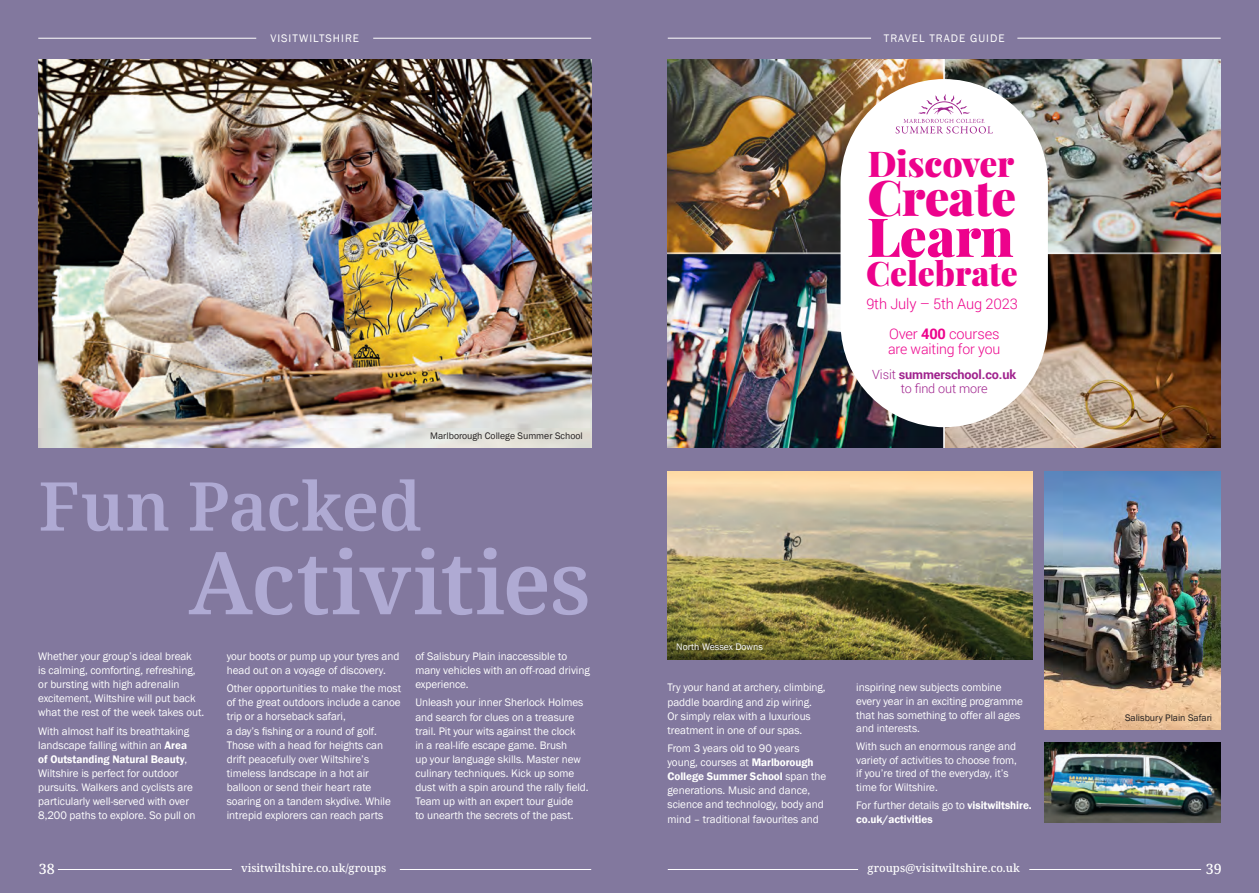
<style>
.page{position:relative;width:1259px;height:893px;background:#82789e}
.page>*{position:absolute;margin:0;border:0;box-sizing:border-box;transform-origin:0 0}
.t1{font:600 87px "Noto Serif";letter-spacing:-.01em;color:#afaad3}
.t2{font:600 67.5px "Noto Serif";letter-spacing:-.01em;color:#afaad3}
.t3{font:900 53.85px "Playfair Display";letter-spacing:-.01em;color:#ed028c}
.t4{font:900 49.2px "Playfair Display";letter-spacing:-.01em;color:#ed028c}
.t5{font:900 35.55px "Playfair Display";letter-spacing:-.01em;color:#ed028c}
.t6{font:900 33.75px "Playfair Display";color:#ed028c}
.t7{font:300 14.55px "Roboto";letter-spacing:-.01em;color:#ed028c}
.t8{font:500 14.25px "Noto Serif";color:#fff}
.t9{font:300 14.1px "Roboto";letter-spacing:-.01em;color:#ed028c}
.t10{font:300 12.6px/14.1px "Roboto";letter-spacing:-.01em;color:#a0238e;text-align:center}
.t11{font:11.25px/14.1px "Franklin Gothic";letter-spacing:-.005em;color:#fff}
.t12{font:500 11.25px "Noto Serif";color:#fff}
.t13{font:600 11.25px/13.6px "Franklin Gothic";letter-spacing:-.005em;color:#fff}
.t14{font:11.25px "Franklin Gothic";letter-spacing:.09em;color:#fff}
.t15{font:9.75px "Franklin Gothic";color:#231f20}
.t16{font:9.75px "Franklin Gothic";color:#fff}
.s1{font-weight:600}
.s2{font-weight:700}
.s3{font-weight:400}
</style>
<div class="page">
<img style="left:668px;top:253px;width:276px;height:194px">
<img style="left:944px;top:253px;width:276px;height:194px">
<img style="left:944px;top:60px;width:276px;height:193px">
<img style="left:668px;top:60px;width:276px;height:193px">
<div style="left:840px;top:79px;width:208px;height:348px;background:#fff;border-radius:104px"></div>
<svg style="left:895px;top:94px;width:98px;height:40px"></svg>
<img style="left:667px;top:472px;width:365px;height:188px">
<hr style="left:400px;top:869px;width:191px;height:1px;background:#fff">
<hr style="left:58px;top:869px;width:174px;height:1px;background:#fff">
<hr style="left:1029px;top:869px;width:172px;height:1px;background:#fff">
<hr style="left:668px;top:869px;width:190px;height:1px;background:#fff">
<hr style="left:373px;top:38px;width:218px;height:1px;background:#fff">
<hr style="left:38px;top:38px;width:218px;height:1px;background:#fff">
<img style="left:39px;top:60px;width:552px;height:387px">
<img style="left:1045px;top:742px;width:175px;height:80px">
<img style="left:1045px;top:472px;width:175px;height:257px">
<hr style="left:668px;top:38px;width:203px;height:1px;background:#fff">
<hr style="left:1017px;top:38px;width:203px;height:1px;background:#fff">
<p class="t14" style="left:270px;top:31px;width:90px">VISITWILTSHIRE</p>
<p class="t15" style="left:430px;top:429px;width:154px">Marlborough College Summer School</p>
<p class="t2" style="left:39px;top:459px;width:384px">Fun Packed</p>
<p class="t1" style="left:189px;top:522px;width:404px">Activities</p>
<p class="t11" style="left:38px;top:649px;width:168px">Whether your group’s ideal break<br>is calming, comforting, refreshing, or bursting with high adrenalin excitement, Wiltshire will put back what the rest of the week takes out.</p>
<p class="t11" style="left:38px;top:724px;width:159px">With almost half its breathtaking landscape falling within an <span class="s1">Area of Outstanding Natural Beauty</span>, Wiltshire is perfect for outdoor pursuits. Walkers and cyclists are particularly well-served with over 8,200 paths to explore. So pull on</p>
<p class="t11" style="left:227px;top:649px;width:174px">your boots or pump up your tyres and head out on a voyage of discovery.</p>
<p class="t11" style="left:227px;top:682px;width:176px">Other opportunities to make the most of the great outdoors include a canoe trip or a horseback safari,<br>a day’s fishing or a round of golf.<br>Those with a head for heights can drift peacefully over Wiltshire’s timeless landscape in a hot air balloon or send their heart rate soaring on a tandem skydive. While intrepid explorers can reach parts</p>
<p class="t11" style="left:415px;top:649px;width:176px">of Salisbury Plain inaccessible to many vehicles with an off-road driving experience.</p>
<p class="t11" style="left:415px;top:696px;width:175px">Unleash your inner Sherlock Holmes and search for clues on a treasure trail. Pit your wits against the clock<br>in a real-life escape game. Brush<br>up your language skills. Master new culinary techniques. Kick up some dust with a spin around the rally field.<br>Team up with an expert tour guide<br>to unearth the secrets of the past.</p>
<p class="t14" style="left:884px;top:31px;width:122px">TRAVEL TRADE GUIDE</p>
<p class="t5" style="left:868px;top:136px;width:148px">Discover</p>
<p class="t4" style="left:867px;top:158px;width:150px">Create</p>
<p class="t3" style="left:867px;top:195px;width:148px">Learn</p>
<p class="t6" style="left:866px;top:247px;width:153px">Celebrate</p>
<p class="t7" style="left:866px;top:294px;width:153px">9th July – 5th Aug 2023</p>
<p class="t7" style="left:889px;top:323px;width:112px">Over <span class="s2">400</span> courses</p>
<p class="t9" style="left:888px;top:339px;width:114px">are waiting for you</p>
<p class="t10" style="left:872px;top:367px;width:145px">Visit <span class="s2">summerschool.co.uk </span>to find out more</p>
<p class="t16" style="left:676px;top:641px;width:88px">North Wessex Downs</p>
<p class="t11" style="left:667px;top:681px;width:160px">Try your hand at archery, climbing, paddle boarding and zip wiring.<br>Or simply relax with a luxurious treatment in one of our spas.</p>
<p class="t11" style="left:667px;top:741px;width:160px">From 3 years old to 90 years young, courses at <span class="s1">Marlborough<br>College Summer School</span> span the generations. Music and dance, science and technology, body and mind – traditional favourites and</p>
<p class="t11" style="left:856px;top:681px;width:168px;line-height:13.6px">inspiring new subjects combine every year in an exciting programme that has something to offer all ages and interests.</p>
<p class="t11" style="left:856px;top:740px;width:162px;line-height:13.6px">With such an enormous range and variety of activities to choose from, if you’re tired of the everyday, it’s time for Wiltshire.</p>
<p class="t13" style="left:856px;top:798px;width:177px"><span class="s3">For further details go to</span> visitwiltshire. co.uk/activities</p>
<p class="t15" style="left:1125px;top:711px;width:89px">Salisbury Plain Safari</p>
<p class="t8" style="left:39px;top:859px;width:17px">38</p>
<p class="t12" style="left:241px;top:860px;width:147px">visitwiltshire.co.uk/groups</p>
<p class="t12" style="left:867px;top:860px;width:154px">groups@visitwiltshire.co.uk</p>
<p class="t8" style="left:1205px;top:859px;width:17px">39</p>
</div>
